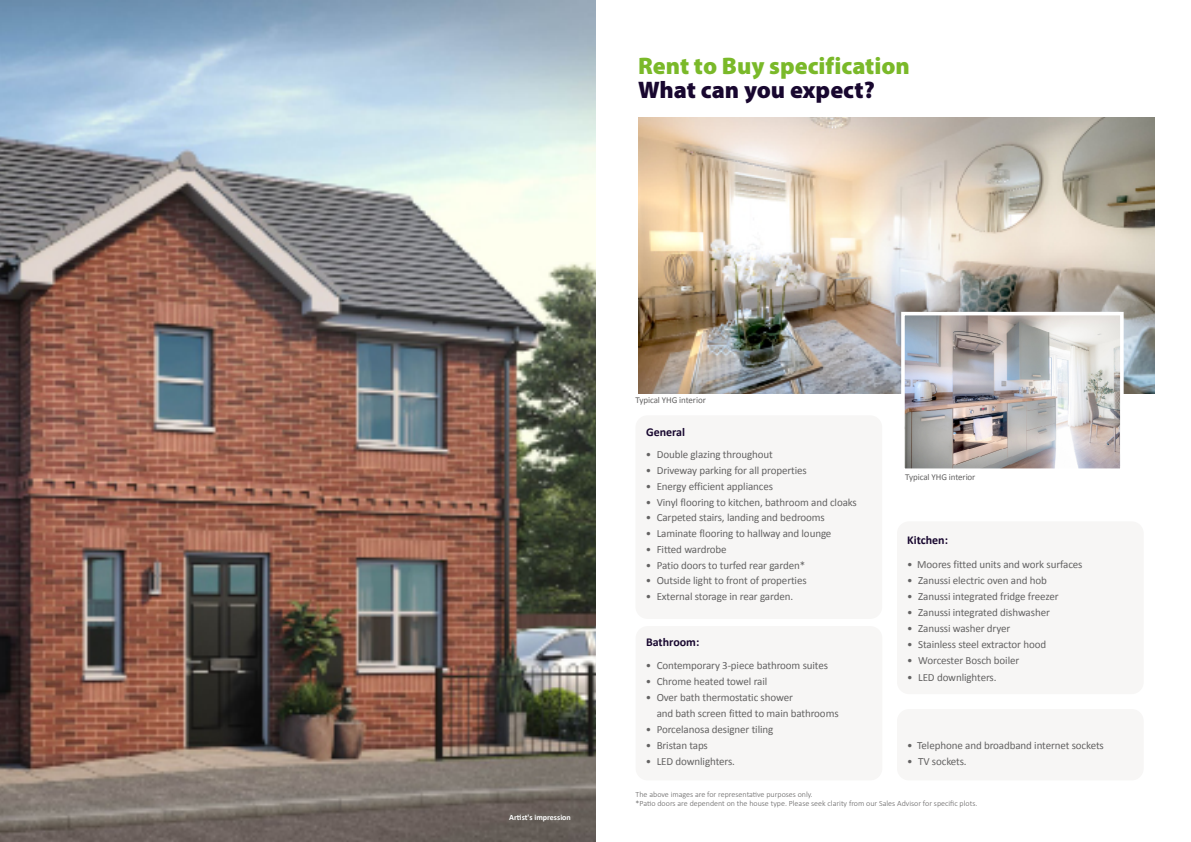
<style>
.page{position:relative;width:1191px;height:842px;background:#fff}
.page>*{position:absolute;margin:0;border:0;box-sizing:border-box;transform-origin:0 0}
.t1{font:900 24px "Myriad Pro";color:#7ab929}
.t2{font:900 24px "Myriad Pro";color:#18072f}
.t3{font:700 12px "Calibri";color:#18072f}
.t4{font:11px/16px "Calibri";letter-spacing:-.01em;color:#646363}
.t5{font:9px "Calibri";letter-spacing:-.01em;color:#646363}
.t6{font:300 8px/9px "Calibri";color:#646363}
.t7{font:700 8px "Calibri";color:#fff}
</style>
<div class="page">
<img style="left:0;top:0;width:595px;height:842px">
<div style="left:635px;top:415px;width:247px;height:204px;background:#f7f6f5;border-radius:12px"></div>
<div style="left:635px;top:626px;width:247px;height:154px;background:#f7f6f5;border-radius:12px"></div>
<div style="left:897px;top:709px;width:246px;height:71px;background:#f7f6f5;border-radius:12px"></div>
<div style="left:897px;top:521px;width:246px;height:173px;background:#f7f6f5;border-radius:12px"></div>
<img style="left:638px;top:117px;width:516px;height:276px">
<img style="left:906px;top:317px;width:212px;height:150px">
<div style="left:901px;top:312px;width:222px;height:160px;border:4px solid #fff"></div>
<h1 class="t1" style="left:638px;top:50px;width:273px">Rent to Buy specification</h1>
<h1 class="t2" style="left:638px;top:74px;width:238px">What can you expect?</h1>
<p class="t7" style="left:509px;top:811px;width:63px">Artist's impression</p>
<p class="t5" style="left:635px;top:394px;width:72px">Typical YHG interior</p>
<p class="t3" style="left:646px;top:424px;width:41px">General</p>
<p class="t4" style="left:645px;top:446px;width:129px">• Double glazing throughout</p>
<p class="t4" style="left:645px;top:462px;width:163px">• Driveway parking for all properties</p>
<p class="t4" style="left:645px;top:478px;width:129px">• Energy efficient appliances</p>
<p class="t4" style="left:645px;top:494px;width:213px">• Vinyl flooring to kitchen, bathroom and cloaks</p>
<p class="t4" style="left:645px;top:509px;width:181px">• Carpeted stairs, landing and bedrooms</p>
<p class="t4" style="left:645px;top:525px;width:187px">• Laminate flooring to hallway and lounge</p>
<p class="t4" style="left:645px;top:541px;width:83px">• Fitted wardrobe</p>
<p class="t4" style="left:645px;top:557px;width:161px">• Patio doors to turfed rear garden*</p>
<p class="t4" style="left:645px;top:572px;width:162px">• Outside light to front of properties</p>
<p class="t4" style="left:645px;top:588px;width:149px">• External storage in rear garden.</p>
<p class="t3" style="left:646px;top:634px;width:55px">Bathroom:</p>
<p class="t4" style="left:645px;top:657px;width:184px">• Contemporary 3-piece bathroom suites</p>
<p class="t4" style="left:645px;top:673px;width:123px">• Chrome heated towel rail</p>
<p class="t4" style="left:656px;top:689px;width:183px;text-indent:-11px">• Over bath thermostatic shower<br>and bath screen fitted to main bathrooms</p>
<p class="t4" style="left:645px;top:721px;width:129px">• Porcelanosa designer tiling</p>
<p class="t4" style="left:645px;top:737px;width:64px">• Bristan taps</p>
<p class="t4" style="left:645px;top:753px;width:91px">• LED downlighters.</p>
<p class="t5" style="left:905px;top:471px;width:72px">Typical YHG interior</p>
<p class="t3" style="left:907px;top:531px;width:42px">Kitchen:</p>
<p class="t4" style="left:907px;top:556px;width:177px">• Moores fitted units and work surfaces</p>
<p class="t4" style="left:907px;top:572px;width:141px">• Zanussi electric oven and hob</p>
<p class="t4" style="left:907px;top:588px;width:153px">• Zanussi integrated fridge freezer</p>
<p class="t4" style="left:907px;top:604px;width:144px">• Zanussi integrated dishwasher</p>
<p class="t4" style="left:907px;top:620px;width:105px">• Zanussi washer dryer</p>
<p class="t4" style="left:907px;top:636px;width:140px">• Stainless steel extractor hood</p>
<p class="t4" style="left:907px;top:652px;width:114px">• Worcester Bosch boiler</p>
<p class="t4" style="left:907px;top:668px;width:91px">• LED downlighters.</p>
<p class="t4" style="left:907px;top:737px;width:198px">• Telephone and broadband internet sockets</p>
<p class="t4" style="left:907px;top:753px;width:61px">• TV sockets.</p>
<p class="t6" style="left:635px;top:790px;width:343px">The above images are for representative purposes only.<br>*Patio doors are dependent on the house type. Please seek clarity from our Sales Advisor for specific plots.</p>
</div>
